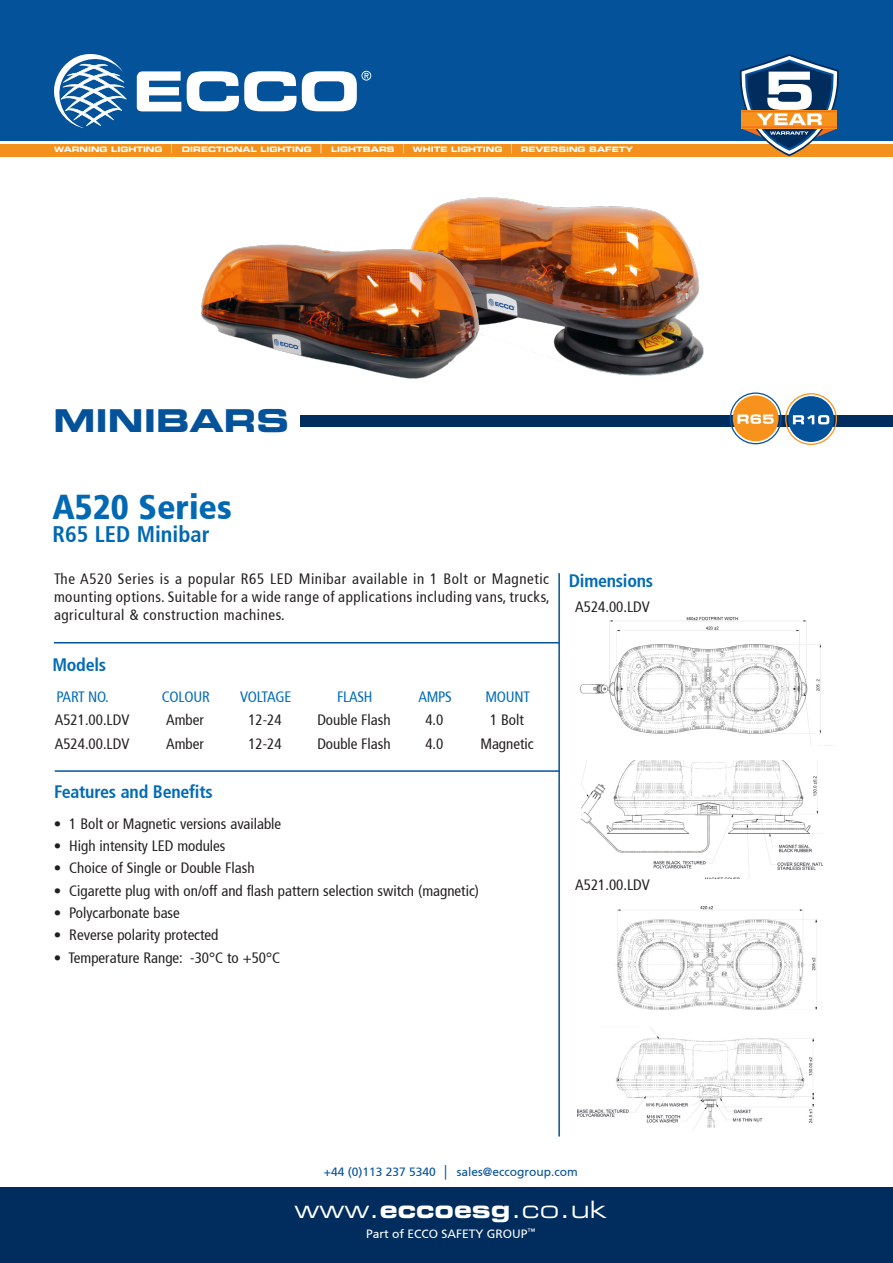
<style>
.page{position:relative;width:893px;height:1263px;background:#fff}
.page>*{position:absolute;margin:0;border:0;box-sizing:border-box;transform-origin:0 0}
.t1{font:900 condensed 34.5px "Frutiger 77";color:#0168b3}
.t2{font:31.5px "Eurostile LT Std Bold Ex 2";color:#04529a}
.t3{font:24px "Eurostile LT Std Ex 2";color:#fff}
.t4{font:700 condensed 22.5px "Frutiger 67";color:#0168b3}
.t5{font:700 condensed 18px "Frutiger 67";letter-spacing:-.015em;color:#006bb6}
.Body_text{font:condensed 15px/18px "Frutiger 57";color:#231f20;text-align:justify}
.t6{font:condensed 15px "Frutiger 57";color:#231f20}
.t7{font:condensed 15px "Frutiger 57";letter-spacing:-.015em;color:#006bb6}
.t8{font:condensed 15px "Frutiger 57";letter-spacing:-.035em;color:#006bb6}
.t9{font:12px "Frutiger 55 Roman";color:#04529a}
.t10{font:12px "Frutiger 55 Roman";color:#fff}
.t11{font:7.5px "Eurostile LT Std Bold Ex 2";color:#fff}
.s1{font-family:"Arial"}
.s2{font-family:"Eurostile LT Std Bold Ex 2"}
</style>
<div class="page">
<div style="left:300px;top:415px;width:593px;height:11px;background:#002d5e"></div>
<div style="left:0;top:0;width:893px;height:140px;background:#04529a"></div>
<svg style="left:137px;top:71px;width:44px;height:41px"></svg>
<svg style="left:187px;top:71px;width:109px;height:40px"></svg>
<svg style="left:54px;top:54px;width:72px;height:74px"></svg>
<svg style="left:302px;top:71px;width:69px;height:40px"></svg>
<div style="left:0;top:1187px;width:893px;height:76px;background:#002d5e"></div>
<div style="left:0;top:144px;width:893px;height:12px;background:#f4911d"></div>
<svg style="left:740px;top:54px;width:99px;height:102px"></svg>
<svg style="left:730px;top:392px;width:107px;height:53px"></svg>
<hr style="left:54px;top:642px;width:505px;height:1px;background:#04529a">
<hr style="left:55px;top:770px;width:505px;height:2px;background:#04529a">
<img style="left:427px;top:197px;width:277px;height:179px">
<img style="left:202px;top:217px;width:297px;height:162px">
<img style="left:581px;top:760px;width:241px;height:118px">
<img style="left:580px;top:616px;width:253px;height:130px">
<img style="left:616px;top:906px;width:200px;height:103px">
<img style="left:577px;top:1027px;width:236px;height:104px">
<hr style="left:558px;top:573px;width:2px;height:563px;background:#04529a">
<p class="t11" style="left:54px;top:144px;width:581px">WARNING LIGHTING <sup>│</sup> DIRECTIONAL LIGHTING <sup>│</sup> LIGHTBARS <sup>│</sup> WHITE LIGHTING <sup>│</sup> REVERSING SAFETY</p>
<p class="t2" style="left:53px;top:399px;width:237px">MINIBARS</p>
<p class="t1" style="left:52px;top:486px;width:181px">A520 Series</p>
<p class="t4" style="left:52px;top:521px;width:159px">R65 LED Minibar</p>
<p class="Body_text" style="left:54px;top:570px;width:497px">The A520 Series is a popular R65 LED Minibar available in 1 Bolt or Magnetic mounting options. Suitable for a wide range of applications including vans, trucks, agricultural &amp; construction machines.</p>
<p class="t5" style="left:52px;top:654px;width:55px">Models</p>
<p class="t7" style="left:56px;top:688px;width:54px">PART NO.</p>
<p class="t7" style="left:162px;top:688px;width:50px">COLOUR</p>
<p class="t8" style="left:240px;top:688px;width:53px">VOLTAGE</p>
<p class="t7" style="left:337px;top:688px;width:37px">FLASH</p>
<p class="t7" style="left:418px;top:688px;width:35px">AMPS</p>
<p class="t7" style="left:485px;top:688px;width:46px">MOUNT</p>
<p class="t6" style="left:55px;top:711px;width:76px">A521.00.LDV</p>
<p class="Body_text" style="left:166px;top:711px;width:39px">Amber</p>
<p class="Body_text" style="left:248px;top:711px;width:35px">12-24</p>
<p class="Body_text" style="left:317px;top:711px;width:75px">Double Flash</p>
<p class="t6" style="left:425px;top:711px;width:19px">4.0</p>
<p class="Body_text" style="left:490px;top:711px;width:35px">1 Bolt</p>
<p class="t6" style="left:55px;top:735px;width:76px">A524.00.LDV</p>
<p class="Body_text" style="left:166px;top:734px;width:39px">Amber</p>
<p class="Body_text" style="left:248px;top:734px;width:35px">12-24</p>
<p class="Body_text" style="left:317px;top:734px;width:75px">Double Flash</p>
<p class="t6" style="left:425px;top:735px;width:19px">4.0</p>
<p class="Body_text" style="left:480px;top:734px;width:55px">Magnetic</p>
<p class="t5" style="left:54px;top:781px;width:160px">Features and Benefits</p>
<p class="Body_text" style="left:54px;top:815px;width:229px">• 1 Bolt or Magnetic versions available</p>
<p class="Body_text" style="left:54px;top:837px;width:173px">• High intensity LED modules</p>
<p class="Body_text" style="left:54px;top:859px;width:202px">• Choice of Single or Double Flash</p>
<p class="Body_text" style="left:54px;top:882px;width:427px">• Cigarette plug with on/off and flash pattern selection switch (magnetic)</p>
<p class="Body_text" style="left:54px;top:904px;width:128px">• Polycarbonate base</p>
<p class="Body_text" style="left:54px;top:926px;width:166px">• Reverse polarity protected</p>
<p class="Body_text" style="left:54px;top:949px;width:228px">• Temperature Range: -30°C to +50°C</p>
<p class="t5" style="left:569px;top:570px;width:86px">Dimensions</p>
<p class="t6" style="left:575px;top:598px;width:76px">A524.00.LDV</p>
<p class="t6" style="left:575px;top:876px;width:76px">A521.00.LDV</p>
<p class="t9" style="left:324px;top:1165px;width:255px">+44 (0)113 237 5340 <span class="s1">│</span> sales@eccogroup.com</p>
<p class="t3" style="left:295px;top:1193px;width:314px">www.<span class="s2">eccoesg</span>.co.uk</p>
<p class="t10" style="left:366px;top:1227px;width:171px">Part of ECCO SAFETY GROUP<sup>™</sup></p>
</div>
